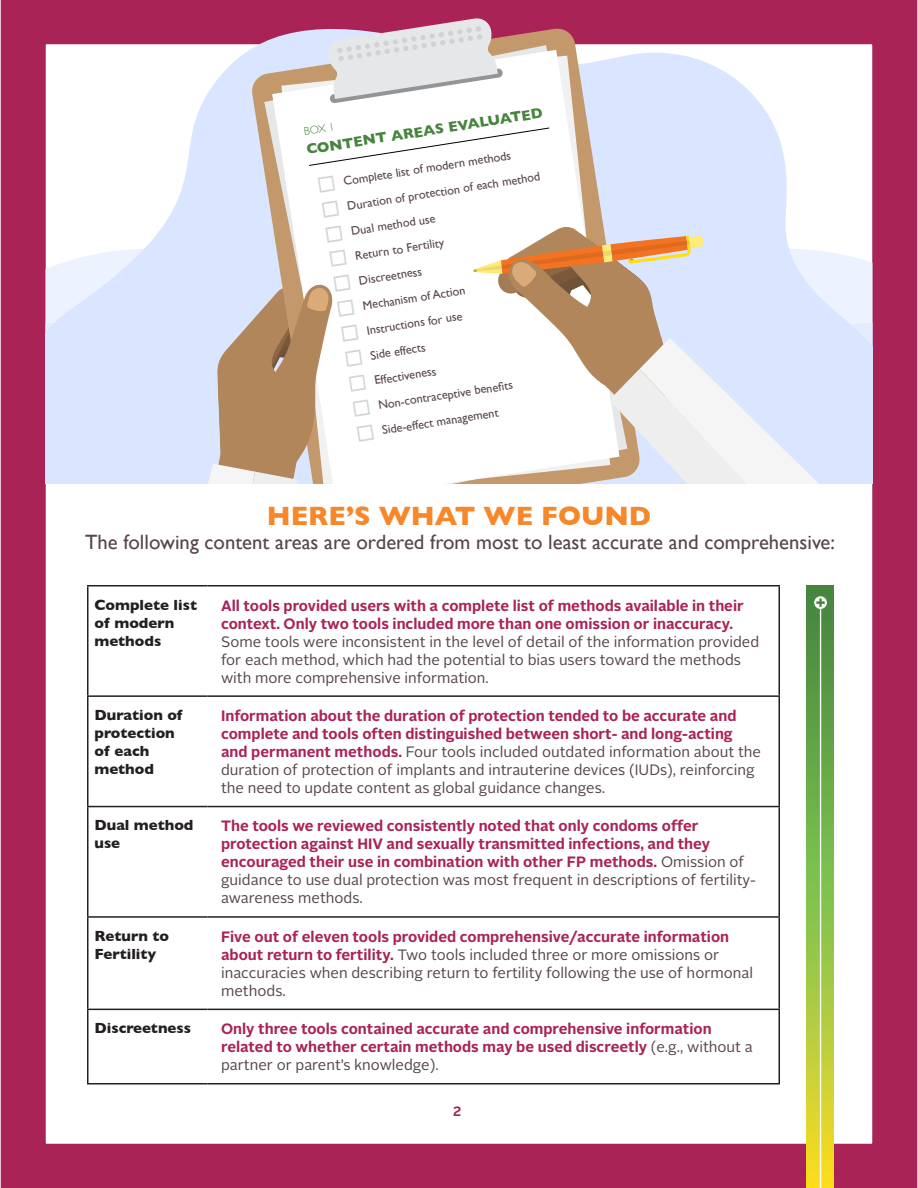
<style>
.page{position:relative;width:918px;height:1188px;background:#fff}
.page>*{position:absolute;margin:0;border:0;box-sizing:border-box;transform-origin:0 0}
.H1{font:700 27px "Gill Sans";color:#f78729}
.H1-2{font:20.7px "Gill Sans";color:#56454a}
.TableBody{font:15px/18px "Alright Sans";color:#56454a}
.TableBody-2{font:700 15px/18px "Alright Sans";color:#a92357}
.RankingTitle{font:700 15px/18px "Gill Sans";color:#231f20}
.t1{font:700 14.55px "Gill Sans";color:#47843e}
.t2{font:700 13.5px "Alright Sans";color:#a92357}
.t3{font:12.3px "Gill Sans";color:#57454b}
.t4{font:300 11.25px "Gill Sans";color:#47843e}
.s1{color:#d1d3d4}
.s2{font-weight:700;color:#a92357}
.s3{font-weight:400;color:#56454a}
</style>
<div class="page">
<div style="left:1px;top:0;width:916px;height:1188px;border:45px solid #a92357"></div>
<hr style="left:87px;top:585px;width:121px;height:1px;background:#231f20">
<hr style="left:87px;top:586px;width:1px;height:109px;background:#231f20">
<hr style="left:208px;top:585px;width:572px;height:1px;background:#231f20">
<hr style="left:778px;top:586px;width:2px;height:109px;background:#231f20">
<hr style="left:87px;top:695px;width:121px;height:2px;background:#231f20">
<hr style="left:87px;top:697px;width:1px;height:109px;background:#231f20">
<hr style="left:208px;top:695px;width:572px;height:2px;background:#231f20">
<hr style="left:778px;top:697px;width:2px;height:109px;background:#231f20">
<hr style="left:87px;top:806px;width:121px;height:1px;background:#231f20">
<hr style="left:87px;top:807px;width:1px;height:109px;background:#231f20">
<hr style="left:208px;top:806px;width:572px;height:1px;background:#231f20">
<hr style="left:778px;top:807px;width:2px;height:109px;background:#231f20">
<hr style="left:87px;top:916px;width:121px;height:2px;background:#231f20">
<hr style="left:87px;top:918px;width:1px;height:91px;background:#231f20">
<hr style="left:208px;top:916px;width:572px;height:2px;background:#231f20">
<hr style="left:778px;top:918px;width:2px;height:91px;background:#231f20">
<hr style="left:87px;top:1009px;width:121px;height:1px;background:#231f20">
<hr style="left:87px;top:1010px;width:1px;height:73px;background:#231f20">
<hr style="left:208px;top:1009px;width:572px;height:1px;background:#231f20">
<hr style="left:778px;top:1010px;width:2px;height:73px;background:#231f20">
<hr style="left:87px;top:1083px;width:121px;height:1px;background:#231f20">
<hr style="left:208px;top:1083px;width:572px;height:1px;background:#231f20">
<svg style="left:807px;top:585px;width:27px;height:603px;background:#8fb942"></svg>
<hr style="left:820px;top:609px;width:1px;height:579px;background:#fff">
<svg style="left:814px;top:596px;width:13px;height:13px"></svg>
<svg style="left:816px;top:598px;width:9px;height:9px"></svg>
<svg style="left:46px;top:18px;width:826px;height:466px"></svg>
<svg style="left:251px;top:27px;width:390px;height:256px;background:#cbadc1"></svg>
<svg style="left:264px;top:45px;width:363px;height:238px;background:#d7d2d4"></svg>
<svg style="left:272px;top:50px;width:348px;height:434px"></svg>
<svg style="left:327px;top:17px;width:176px;height:86px"></svg>
<svg style="left:474px;top:226px;width:398px;height:258px"></svg>
<svg style="left:309px;top:127px;width:241px;height:39px"></svg>
<svg style="left:134px;top:283px;width:218px;height:201px"></svg>
<p class="t1" style="left:305px;top:138px;width:240px;rotate:-9deg">CONTENT AREAS EVALUATED</p>
<p class="t4" style="left:303px;top:123px;width:32px;rotate:-9deg">BOX 1</p>
<p class="t3" style="left:316px;top:178px;width:197px;rotate:-9deg"><span class="s1">◻</span> Complete list of modern methods</p>
<p class="t3" style="left:320px;top:203px;width:223px;rotate:-9deg"><span class="s1">◻</span> Duration of protection of each method</p>
<p class="t3" style="left:324px;top:228px;width:113px;rotate:-9deg"><span class="s1">◻</span> Dual method use</p>
<p class="t3" style="left:328px;top:253px;width:118px;rotate:-9deg"><span class="s1">◻</span> Return to Fertility</p>
<p class="t3" style="left:332px;top:278px;width:92px;rotate:-9deg"><span class="s1">◻</span> Discreetness</p>
<p class="t3" style="left:336px;top:303px;width:132px;rotate:-9deg"><span class="s1">◻</span> Mechanism of Action</p>
<p class="t3" style="left:340px;top:328px;width:125px;rotate:-9deg"><span class="s1">◻</span> Instructions for use</p>
<p class="t3" style="left:343px;top:353px;width:84px;rotate:-9deg"><span class="s1">◻</span> Side effects</p>
<p class="t3" style="left:347px;top:377px;width:90px;rotate:-9deg"><span class="s1">◻</span> Effectiveness</p>
<p class="t3" style="left:351px;top:402px;width:164px;rotate:-9deg"><span class="s1">◻</span> Non-contraceptive benefi ts</p>
<p class="t3" style="left:355px;top:427px;width:145px;rotate:-9deg"><span class="s1">◻</span> Side-effect management</p>
<p class="H1" style="left:267px;top:494px;width:386px">HERE’S WHAT WE FOUND</p>
<p class="H1-2" style="left:85px;top:530px;width:751px">The following content areas are ordered from most to least accurate and comprehensive:</p>
<p class="RankingTitle" style="left:94px;top:595px;width:104px">Complete list of modern methods</p>
<p class="TableBody" style="left:221px;top:597px;width:540px"><span class="s2">All tools provided users with a complete list of methods available in their context. Only two tools included more than one omission or inaccuracy.<br></span>Some tools were inconsistent in the level of detail of the information provided for each method, which had the potential to bias users toward the methods with more comprehensive information.</p>
<p class="RankingTitle" style="left:94px;top:706px;width:89px">Duration of protection of each method</p>
<p class="TableBody" style="left:221px;top:707px;width:541px"><span class="s2">Information about the duration of protection tended to be accurate and complete and tools often distinguished between short- and long-acting and permanent methods.</span> Four tools included outdated information about the duration of protection of implants and intrauterine devices (IUDs), reinforcing the need to update content as global guidance changes.</p>
<p class="RankingTitle" style="left:94px;top:816px;width:101px">Dual method use</p>
<p class="TableBody-2" style="left:221px;top:817px;width:536px">The tools we reviewed consistently noted that only condoms offer protection against HIV and sexually transmitted infections, and they encouraged their use in combination with other FP methods. <span class="s3">Omission of guidance to use dual protection was most frequent in descriptions of fertility&shy;awareness methods.</span></p>
<p class="RankingTitle" style="left:94px;top:926px;width:76px">Return to<br>Fertility</p>
<p class="TableBody" style="left:221px;top:928px;width:533px"><span class="s2">Five out of eleven tools provided comprehensive/accurate information about return to fertility.</span> Two tools included three or more omissions or inaccuracies when describing return to fertility following the use of hormonal methods.</p>
<p class="RankingTitle" style="left:94px;top:1019px;width:98px">Discreetness</p>
<p class="TableBody-2" style="left:221px;top:1020px;width:533px">Only three tools contained accurate and comprehensive information related to whether certain methods may be used discreetly <span class="s3">(e.g., without a partner or parent’s knowledge).</span></p>
<p class="t2" style="left:453px;top:1101px;width:10px">2</p>
</div>
